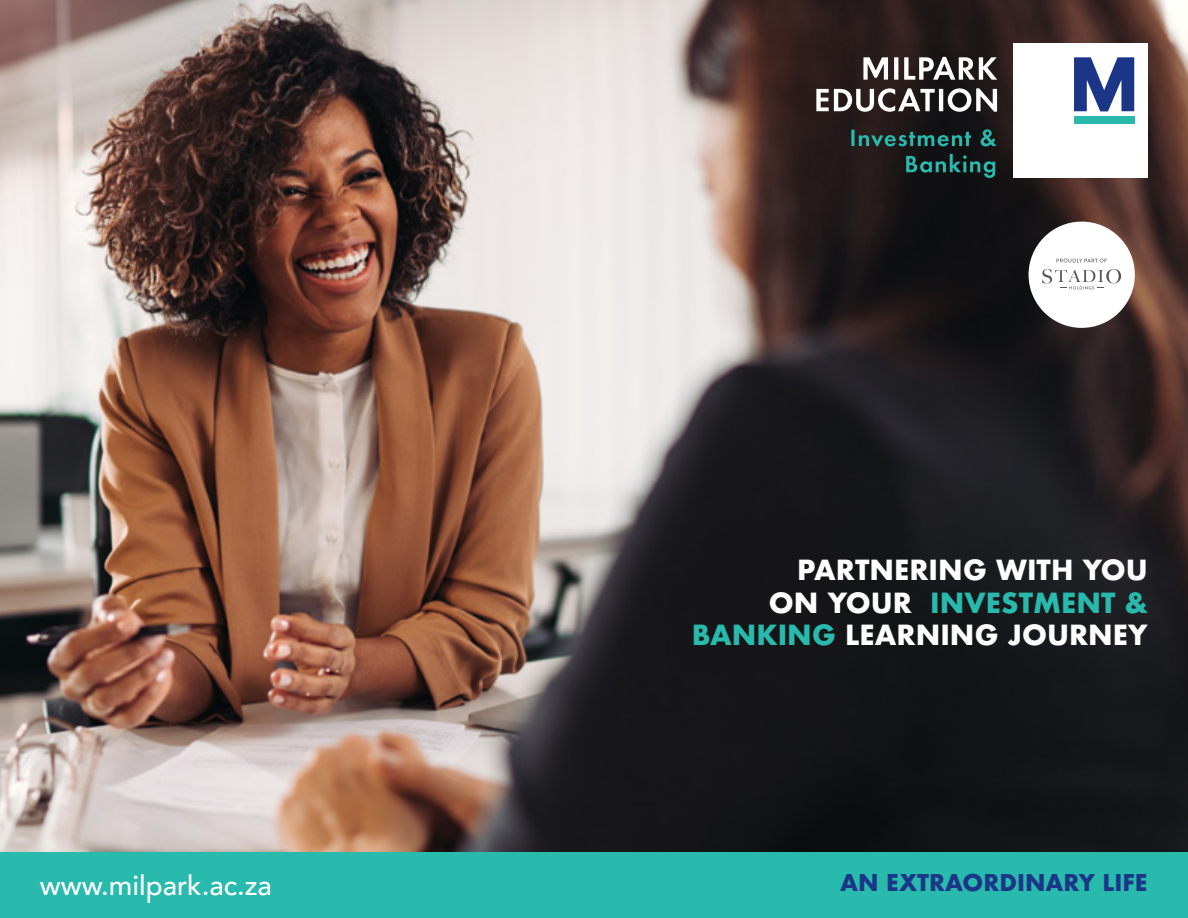
<style>
.page{position:relative;width:1188px;height:918px;background:#fff}
.page>*{position:absolute;margin:0;border:0;box-sizing:border-box;transform-origin:0 0}
.t1{font:500 27.6px "Avenir";color:#fff}
.t2{font:700 27px/32.4px "Futura";color:#fff;text-align:right}
.t3{font:700 22.5px "Futura";color:#1c3687}
.s1{color:#28bbad}
</style>
<div class="page">
<img style="left:0;top:0;width:1188px;height:853px">
<div style="left:1014px;top:44px;width:134px;height:134px;background:#fff"></div>
<svg style="left:1074px;top:57px;width:60px;height:54px"></svg>
<div style="left:1074px;top:116px;width:60px;height:8px;background:#29baad"></div>
<svg style="left:816px;top:57px;width:181px;height:55px"></svg>
<svg style="left:906px;top:154px;width:89px;height:24px;background:#18413e"></svg>
<svg style="left:851px;top:129px;width:146px;height:17px;background:#1f4a47"></svg>
<div style="left:0;top:853px;width:1188px;height:65px;background:#28bbad"></div>
<div style="left:1029px;top:222px;width:106px;height:106px;background:#fff;border-radius:50%"></div>
<svg style="left:1057px;top:259px;width:50px;height:4px"></svg>
<svg style="left:1042px;top:269px;width:79px;height:20px"></svg>
<p class="t1" style="left:40px;top:861px;width:234px">www.milpark.ac.za</p>
<p class="t2" style="left:692px;top:554px;width:458px">PARTNERING WITH YOU<br>ON YOUR <span class="s1">INVESTMENT &amp;<br>BANKING</span> LEARNING JOURNEY</p>
<p class="t3" style="left:840px;top:867px;width:309px">AN EXTRAORDINARY LIFE</p>
</div>
